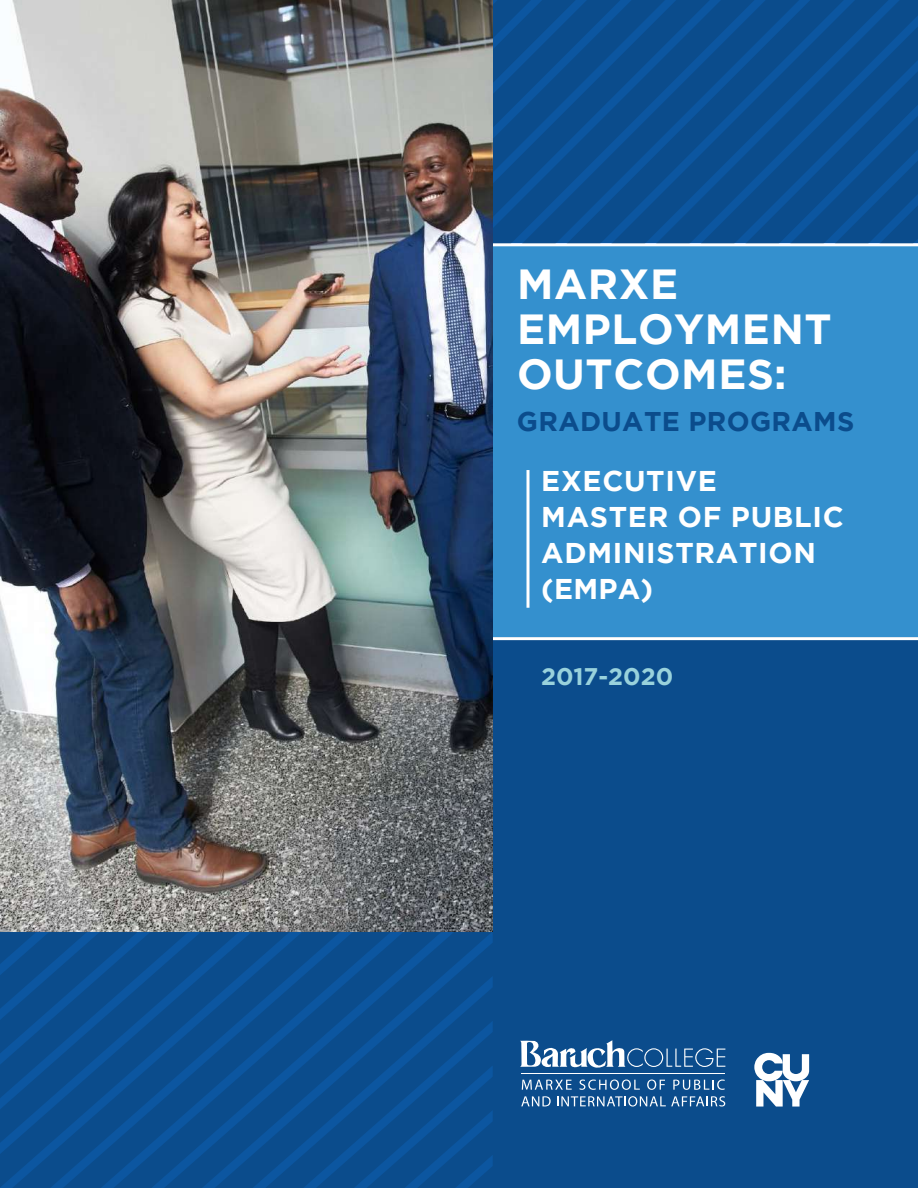
<style>
.page{position:relative;width:918px;height:1188px;background:#0b4c8c}
.page>*{position:absolute;margin:0;border:0;box-sizing:border-box;transform-origin:0 0}
.t1{font:700 42px/45px "Gotham";letter-spacing:.015em;color:#fff}
.t2{font:700 28.5px/36px "Gotham";letter-spacing:.025em;color:#fff}
.t3{font:700 27px "Gotham";letter-spacing:.015em;color:#0b4c8c}
.t4{font:700 24px "Gotham";color:#99d2dc}
</style>
<div class="page">
<div style="left:490px;top:246px;width:428px;height:391px;background:#3490ce"></div>
<hr style="left:489px;top:243px;width:429px;height:3px;background:#fff">
<svg style="left:493px;top:228px;width:425px;height:16px"></svg>
<svg style="left:493px;top:0;width:425px;height:228px"></svg>
<svg style="left:520px;top:1040px;width:205px;height:28px"></svg>
<hr style="left:521px;top:1073px;width:204px;height:1px;background:#fff">
<svg style="left:522px;top:1080px;width:50px;height:10px"></svg>
<svg style="left:579px;top:1080px;width:61px;height:10px"></svg>
<svg style="left:647px;top:1080px;width:18px;height:10px"></svg>
<svg style="left:673px;top:1080px;width:52px;height:10px"></svg>
<svg style="left:521px;top:1096px;width:30px;height:10px"></svg>
<svg style="left:557px;top:1096px;width:168px;height:11px"></svg>
<svg style="left:754px;top:1053px;width:55px;height:54px"></svg>
<svg style="left:474px;top:932px;width:19px;height:250px"></svg>
<svg style="left:0;top:932px;width:474px;height:256px"></svg>
<hr style="left:489px;top:637px;width:429px;height:3px;background:#fff">
<img style="left:0;top:0;width:493px;height:932px">
<svg style="left:526px;top:470px;width:4px;height:138px"></svg>
<h1 class="t1" style="left:517px;top:261px;width:316px">MARXE<br>EMPLOYMENT<br>OUTCOMES:</h1>
<p class="t3" style="left:517px;top:406px;width:339px">GRADUATE PROGRAMS</p>
<p class="t2" style="left:541px;top:462px;width:304px">EXECUTIVE<br>MASTER OF PUBLIC<br>ADMINISTRATION (EMPA)</p>
<p class="t4" style="left:541px;top:663px;width:134px">2017-2020</p>
</div>
